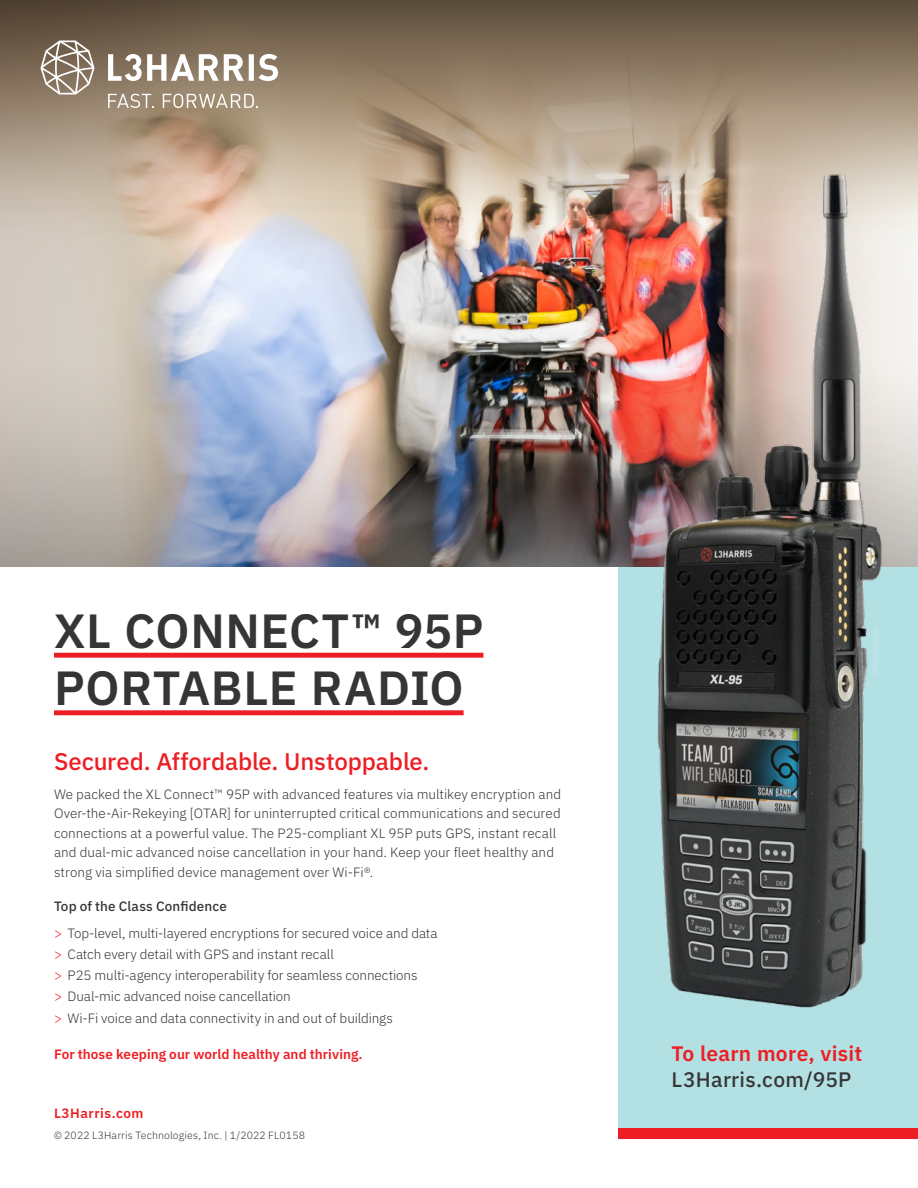
<style>
.page{position:relative;width:918px;height:1188px;background:#fff}
.page>*{position:absolute;margin:0;border:0;box-sizing:border-box;transform-origin:0 0}
.UNDERLINED_HEADLINE{font:600 48px/57.6px "IBM Plex Sans";letter-spacing:.01em;color:#363536}
.Subhead_RED_16_12{font:500 24px "IBM Plex Sans";letter-spacing:-.005em;color:#ee1d23}
.BODY___Plex_Sans_Lig{font:600 21px "IBM Plex Sans";letter-spacing:.01em;color:#ee1d23}
.BODY___Plex_Sans_Lig-2{font:500 21px "IBM Plex Sans";letter-spacing:.015em;color:#363536}
.BODY___Plex_Sans_Lig-3{font:300 13.5px/19.5px "IBM Plex Sans";color:#363536}
.Callout_RED_9_13{font:600 13.5px "IBM Plex Sans";letter-spacing:.005em;color:#ee1d23}
.LIST_HEADING___Plex{font:500 13.5px "IBM Plex Sans";letter-spacing:.01em;color:#363536}
.Callout_RED_9_13-2{font:600 13.5px "IBM Plex Sans";letter-spacing:.04em;color:#ee1d23}
.BOILERPLATE___Plex_S{font:300 10.5px "IBM Plex Sans";letter-spacing:.015em;color:#363536}
.s1{color:#ee1d23}
</style>
<div class="page">
<div style="left:619px;top:502px;width:299px;height:631px;background:#b3e0e3"></div>
<img style="left:204px;top:234px;width:714px;height:122px">
<img style="left:204px;top:221px;width:714px;height:13px">
<svg style="left:0;top:221px;width:204px;height:135px;background:#d3cbc2"></svg>
<img style="left:0;top:356px;width:918px;height:211px">
<svg style="left:0;top:0;width:918px;height:221px;background:#9a8671"></svg>
<svg style="left:40px;top:41px;width:55px;height:53px"></svg>
<svg style="left:108px;top:94px;width:46px;height:14px"></svg>
<svg style="left:163px;top:94px;width:95px;height:14px"></svg>
<svg style="left:108px;top:54px;width:170px;height:27px"></svg>
<img style="left:612px;top:114px;width:294px;height:919px">
<div style="left:619px;top:1128px;width:299px;height:11px;background:#ee1d23"></div>
<div style="left:54px;top:653px;width:429px;height:5px;background:#ee1d23"></div>
<div style="left:54px;top:710px;width:410px;height:5px;background:#ee1d23"></div>
<p class="UNDERLINED_HEADLINE" style="left:54px;top:598px;width:431px">XL CONNECT™ 95P<br>PORTABLE RADIO</p>
<p class="Subhead_RED_16_12" style="left:54px;top:743px;width:377px">Secured. Affordable. Unstoppable.</p>
<p class="BODY___Plex_Sans_Lig-3" style="left:54px;top:783px;width:509px">We packed the XL Connect™ 95P with advanced features via multikey encryption and Over-the-Air-Rekeying [OTAR] for uninterrupted critical communications and secured connections at a powerful value. The P25-compliant XL 95P puts GPS, instant recall and dual-mic advanced noise cancellation in your hand. Keep your fleet healthy and strong via simplified device management over Wi-Fi®.</p>
<p class="LIST_HEADING___Plex" style="left:54px;top:895px;width:174px">Top of the Class Confidence</p>
<p class="BODY___Plex_Sans_Lig-3" style="left:54px;top:922px;width:385px"><span class="s1">&gt;</span> Top-level, multi-layered encryptions for secured voice and data</p>
<p class="BODY___Plex_Sans_Lig-3" style="left:54px;top:943px;width:281px"><span class="s1">&gt;</span> Catch every detail with GPS and instant recall</p>
<p class="BODY___Plex_Sans_Lig-3" style="left:54px;top:965px;width:365px"><span class="s1">&gt;</span> P25 multi-agency interoperability for seamless connections</p>
<p class="BODY___Plex_Sans_Lig-3" style="left:54px;top:986px;width:238px"><span class="s1">&gt;</span> Dual-mic advanced noise cancellation</p>
<p class="BODY___Plex_Sans_Lig-3" style="left:54px;top:1007px;width:340px"><span class="s1">&gt;</span> Wi-Fi voice and data connectivity in and out of buildings</p>
<p class="Callout_RED_9_13" style="left:54px;top:1044px;width:310px">For those keeping our world healthy and thriving.</p>
<p class="BODY___Plex_Sans_Lig" style="left:671px;top:1037px;width:192px">To learn more, visit</p>
<p class="BODY___Plex_Sans_Lig-2" style="left:671px;top:1063px;width:182px">L3Harris.com/95P</p>
<p class="Callout_RED_9_13-2" style="left:54px;top:1102px;width:91px">L3Harris.com</p>
<p class="BOILERPLATE___Plex_S" style="left:54px;top:1127px;width:253px">© 2022 L3Harris Technologies, Inc. | 1/2022 FL0158</p>
</div>
